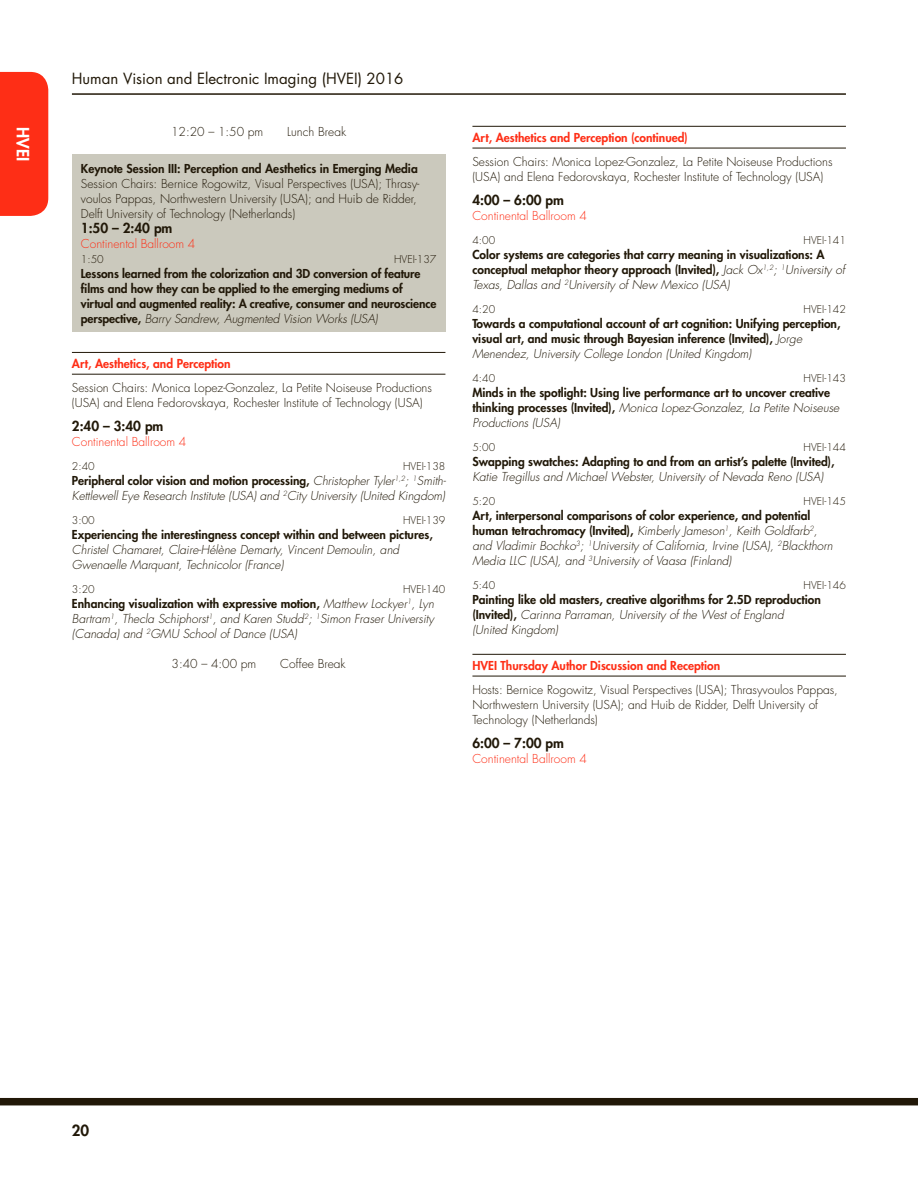
<style>
.page{position:relative;width:918px;height:1188px;background:#fff}
.page>*{position:absolute;margin:0;border:0;box-sizing:border-box;transform-origin:0 0}
.t1{font:800 16.5px "Futura Std";color:#fff}
.t2{font:15px "Futura Std";color:#211808}
.t3{font:800 15px "Futura Std";color:#211808}
.t4{font:800 13.5px "Futura Std";color:#211808}
.t5{font:800 12px/15px "Futura Std";color:#211808}
.t6{font:italic 300 12px/15px "Futura Std";color:#211808}
.t7{font:300 12px/15px "Futura Std";color:#211808}
.t8{font:800 12px "Futura Std";color:#fe2e16}
.t9{font:300 12px "Futura Std";color:#fe2e16}
.t10{font:300 10.5px "Futura Std";color:#211808}
.s1{font-weight:300;font-style:italic}
.s2{font-weight:800;font-style:normal}
</style>
<div class="page">
<hr style="left:72px;top:93px;width:774px;height:2px;background:#211808">
<div style="left:0;top:1098px;width:918px;height:7px;background:#211808"></div>
<div style="left:0;top:72px;width:48px;height:144px;background:#fe2e16"></div>
<hr style="left:72px;top:352px;width:373px;height:1px;background:#211808">
<hr style="left:72px;top:374px;width:373px;height:1px;background:#211808">
<div style="left:72px;top:154px;width:373px;height:178px;background:#cbc9bd"></div>
<hr style="left:472px;top:126px;width:374px;height:1px;background:#211808">
<hr style="left:472px;top:148px;width:374px;height:1px;background:#211808">
<hr style="left:472px;top:654px;width:374px;height:1px;background:#211808">
<hr style="left:472px;top:676px;width:374px;height:1px;background:#211808">
<p class="t2" style="left:72px;top:69px;width:333px">Human Vision and Electronic Imaging (HVEI) 2016</p>
<h1 class="t1" style="left:33px;top:127px;width:35px;rotate:90deg">HVEI</h1>
<p class="t7" style="left:171px;top:124px;width:94px">12:20 – 1:50 pm</p>
<p class="t7" style="left:287px;top:124px;width:60px">Lunch Break</p>
<p class="t5" style="left:81px;top:161px;width:338px">Keynote Session III: Perception and Aesthetics in Emerging Media</p>
<p class="t7" style="left:81px;top:176px;width:340px">Session Chairs: Bernice Rogowitz, Visual Perspectives (USA); Thrasy&shy;voulos Pappas, Northwestern University (USA); and Huib de Ridder,<br>Delft University of Technology (Netherlands)</p>
<p class="t4" style="left:81px;top:219px;width:93px">1:50 – 2:40 pm</p>
<p class="t9" style="left:81px;top:236px;width:116px">Continental Ballroom 4</p>
<p class="t10" style="left:81px;top:253px;width:24px">1:50</p>
<p class="t10" style="left:394px;top:253px;width:44px">HVEI-137</p>
<p class="t5" style="left:81px;top:266px;width:357px">Lessons learned from the colorization and 3D conversion of feature films and how they can be applied to the emerging mediums of virtual and augmented reality: A creative, consumer and neuroscience perspective, <span class="s1">Barry Sandrew, Augmented Vision Works (USA)</span></p>
<p class="t8" style="left:72px;top:356px;width:160px">Art, Aesthetics, and Perception</p>
<p class="t7" style="left:72px;top:380px;width:362px">Session Chairs: Monica Lopez-Gonzalez, La Petite Noiseuse Productions (USA) and Elena Fedorovskaya, Rochester Institute of Technology (USA)</p>
<p class="t4" style="left:72px;top:417px;width:93px">2:40 – 3:40 pm</p>
<p class="t9" style="left:72px;top:434px;width:116px">Continental Ballroom 4</p>
<p class="t10" style="left:72px;top:460px;width:24px">2:40</p>
<p class="t10" style="left:403px;top:460px;width:44px">HVEI-138</p>
<p class="t6" style="left:72px;top:473px;width:376px"><span class="s2">Peripheral color vision and motion processing,</span> Christopher Tyler<sup>1,2</sup>; <sup>1</sup>Smith-<br>Kettlewell Eye Research Institute (USA) and <sup>2</sup>City University (United Kingdom)</p>
<p class="t10" style="left:72px;top:514px;width:24px">3:00</p>
<p class="t10" style="left:403px;top:514px;width:44px">HVEI-139</p>
<p class="t5" style="left:72px;top:527px;width:362px">Experiencing the interestingness concept within and between pictures,</p>
<p class="t6" style="left:72px;top:542px;width:329px">Christel Chamaret, Claire-Hélène Demarty, Vincent Demoulin, and<br>Gwenaelle Marquant, Technicolor (France)</p>
<p class="t10" style="left:72px;top:583px;width:24px">3:20</p>
<p class="t10" style="left:403px;top:583px;width:44px">HVEI-140</p>
<p class="t6" style="left:72px;top:596px;width:364px;text-align:justify"><span class="s2">Enhancing visualization with expressive motion,</span> Matthew Lockyer<sup>1</sup>, Lyn Bartram<sup>1</sup>, Thecla Schiphorst<sup>1</sup>, and Karen Studd<sup>2</sup>; <sup>1</sup>Simon Fraser University (Canada) and <sup>2</sup>GMU School of Dance (USA)</p>
<p class="t7" style="left:172px;top:657px;width:86px">3:40 – 4:00 pm</p>
<p class="t7" style="left:280px;top:657px;width:67px">Coffee Break</p>
<p class="t8" style="left:472px;top:130px;width:217px">Art, Aesthetics and Perception (continued)</p>
<p class="t7" style="left:472px;top:154px;width:362px">Session Chairs: Monica Lopez-Gonzalez, La Petite Noiseuse Productions (USA) and Elena Fedorovskaya, Rochester Institute of Technology (USA)</p>
<p class="t4" style="left:472px;top:191px;width:93px">4:00 – 6:00 pm</p>
<p class="t9" style="left:472px;top:208px;width:116px">Continental Ballroom 4</p>
<p class="t10" style="left:472px;top:233px;width:24px">4:00</p>
<p class="t10" style="left:804px;top:233px;width:44px">HVEI-141</p>
<p class="t5" style="left:472px;top:247px;width:374px">Color systems are categories that carry meaning in visualizations: A conceptual metaphor theory approach (Invited), <span class="s1">Jack Ox</span><sup>1,2</sup><span class="s1">;</span> <sup>1</sup><span class="s1">University of<br>Texas, Dallas and</span> <sup>2</sup><span class="s1">University of New Mexico (USA)</span></p>
<p class="t10" style="left:472px;top:302px;width:24px">4:20</p>
<p class="t10" style="left:804px;top:302px;width:44px">HVEI-142</p>
<p class="t5" style="left:472px;top:316px;width:370px">Towards a computational account of art cognition: Unifying perception, visual art, and music through Bayesian inference (Invited), <span class="s1">Jorge<br>Menendez, University College London (United Kingdom)</span></p>
<p class="t10" style="left:472px;top:371px;width:24px">4:40</p>
<p class="t10" style="left:804px;top:371px;width:44px">HVEI-143</p>
<p class="t5" style="left:472px;top:385px;width:368px">Minds in the spotlight: Using live performance art to uncover creative thinking processes (Invited), <span class="s1">Monica Lopez-Gonzalez, La Petite Noiseuse<br>Productions (USA)</span></p>
<p class="t10" style="left:472px;top:440px;width:24px">5:00</p>
<p class="t10" style="left:804px;top:440px;width:44px">HVEI-144</p>
<p class="t5" style="left:472px;top:454px;width:364px">Swapping swatches: Adapting to and from an artist’s palette (Invited),</p>
<p class="t6" style="left:472px;top:469px;width:352px">Katie Tregillus and Michael Webster, University of Nevada Reno (USA)</p>
<p class="t10" style="left:472px;top:494px;width:24px">5:20</p>
<p class="t10" style="left:804px;top:494px;width:44px">HVEI-145</p>
<p class="t6" style="left:472px;top:508px;width:362px"><span class="s2">Art, interpersonal comparisons of color experience, and potential human tetrachromacy (Invited),</span> Kimberly Jameson<sup>1</sup>, Keith Goldfarb<sup>2</sup>, and Vladimir Bochko<sup>3</sup>; <sup>1</sup>University of California, Irvine (USA), <sup>2</sup>Blackthorn Media LLC (USA), and <sup>3</sup>University of Vaasa (Finland)</p>
<p class="t10" style="left:472px;top:578px;width:24px">5:40</p>
<p class="t10" style="left:804px;top:578px;width:44px">HVEI-146</p>
<p class="t5" style="left:472px;top:592px;width:350px">Painting like old masters, creative algorithms for 2.5D reproduction (Invited), <span class="s1">Carinna Parraman, University of the West of England (United Kingdom)</span></p>
<p class="t8" style="left:472px;top:658px;width:249px">HVEI Thursday Author Discussion and Reception</p>
<p class="t7" style="left:472px;top:682px;width:367px">Hosts: Bernice Rogowitz, Visual Perspectives (USA); Thrasyvoulos Pappas,<br>Northwestern University (USA); and Huib de Ridder, Delft University of<br>Technology (Netherlands)</p>
<p class="t4" style="left:472px;top:734px;width:93px">6:00 – 7:00 pm</p>
<p class="t9" style="left:472px;top:751px;width:116px">Continental Ballroom 4</p>
<p class="t3" style="left:72px;top:1121px;width:19px">20</p>
</div>
